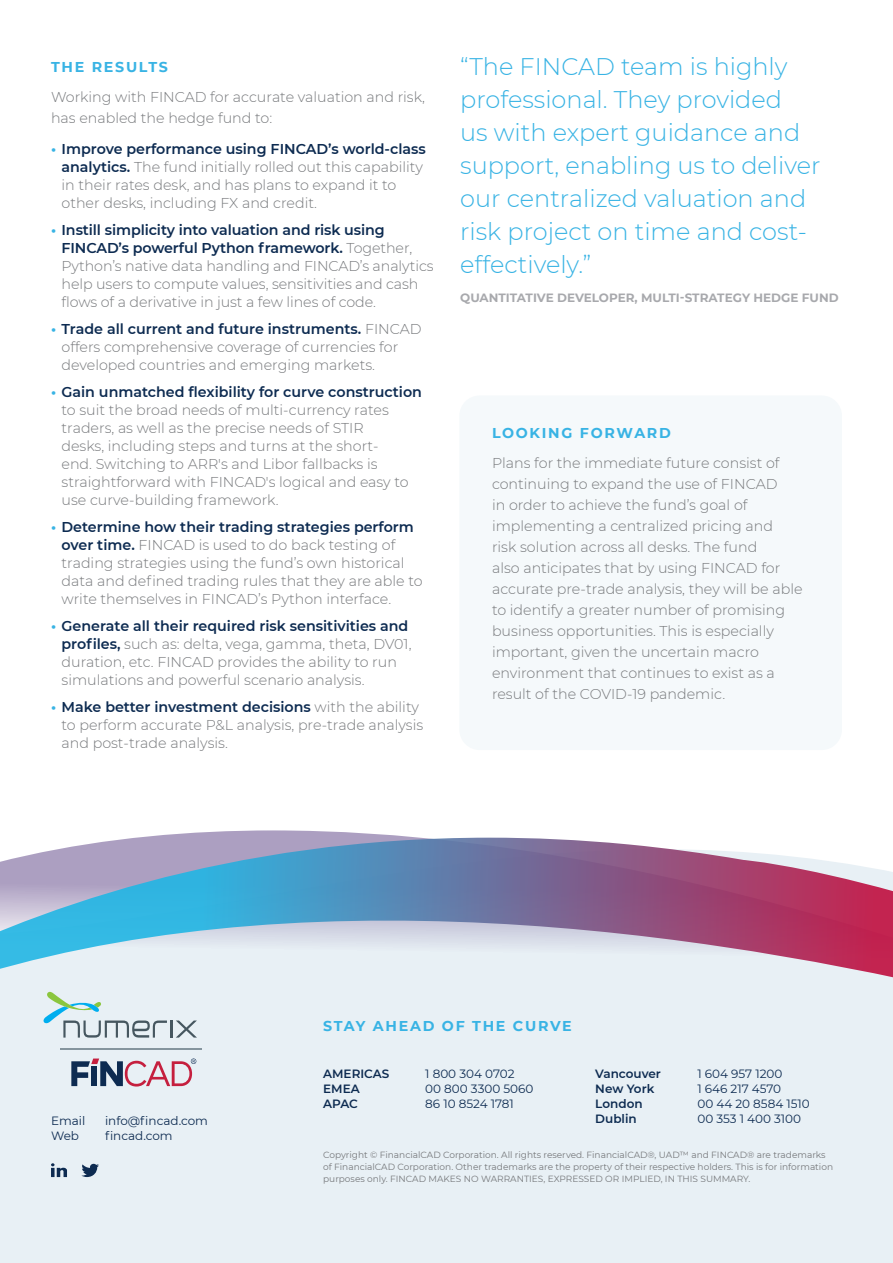
<style>
.page{position:relative;width:893px;height:1263px;background:#fff}
.page>*{position:absolute;margin:0;border:0;box-sizing:border-box;transform-origin:0 0}
.t1{font:300 24px/33px "Montserrat";color:#38b3e4}
.Body_Copy_-_Two_Colu{font:300 14.25px/18px "Montserrat";color:#76787b}
.Heading_2{font:700 14.25px "Montserrat";letter-spacing:.12em;color:#38b3e4}
.Heading_2_No_Span{font:700 14.25px "Montserrat";letter-spacing:.12em;color:#38b3e4}
.Body_Small{font:12px "Montserrat";color:#0d2b51}
.Body_Small-2{font:700 12px "Montserrat";color:#a8a9ad}
.Body_Small-3{font:600 12px "Montserrat";color:#0d2b51}
.t2{font:9px/12px "Montserrat";color:#76787b}
.s1{font-weight:700;color:#38b3e4}
.s2{font-weight:600;color:#0d2b51}
</style>
<div class="page">
<div style="left:0;top:1085px;width:893px;height:178px;background:#e8f0f5"></div>
<svg style="left:81px;top:1164px;width:18px;height:13px"></svg>
<svg style="left:51px;top:1163px;width:16px;height:14px"></svg>
<svg style="left:71px;top:1085px;width:125px;height:1px"></svg>
<svg style="left:0;top:830px;width:893px;height:255px;background:#bfc2d5"></svg>
<div style="left:459px;top:395px;width:383px;height:355px;background:#f5f9fb;border-radius:20px"></div>
<p class="Heading_2" style="left:51px;top:56px;width:118px">THE RESULTS</p>
<p class="Body_Copy_-_Two_Colu" style="left:51px;top:86px;width:376px;line-height:21px">Working with FINCAD for accurate valuation and risk, has enabled the hedge fund to:</p>
<p class="Body_Copy_-_Two_Colu" style="left:62px;top:140px;width:366px;text-indent:-10px"><span class="s1">•</span> <span class="s2">Improve performance using FINCAD’s world-class analytics.</span> The fund initially rolled out this capability in their rates desk, and has plans to expand it to other desks, including FX and credit.</p>
<p class="Body_Copy_-_Two_Colu" style="left:62px;top:221px;width:374px;text-indent:-10px"><span class="s1">•</span> <span class="s2">Instill simplicity into valuation and risk using FINCAD’s powerful Python framework.</span> Together, Python’s native data handling and FINCAD’s analytics help users to compute values, sensitivities and cash flows of a derivative in just a few lines of code.</p>
<p class="Body_Copy_-_Two_Colu" style="left:62px;top:320px;width:361px;text-indent:-10px"><span class="s1">•</span> <span class="s2">Trade all current and future instruments.</span> FINCAD offers comprehensive coverage of currencies for developed countries and emerging markets.</p>
<p class="Body_Copy_-_Two_Colu" style="left:62px;top:383px;width:362px;text-indent:-11px"><span class="s1">•</span> <span class="s2">Gain unmatched flexibility for curve construction </span>to suit the broad needs of multi-currency rates traders, as well as the precise needs of STIR<br>desks, including steps and turns at the short-<br>end. Switching to ARR's and Libor fallbacks is straightforward with FINCAD's logical and easy to use curve-building framework.</p>
<p class="Body_Copy_-_Two_Colu" style="left:62px;top:518px;width:363px;text-indent:-10px"><span class="s1">•</span> <span class="s2">Determine how their trading strategies perform over time.</span> FINCAD is used to do back testing of trading strategies using the fund’s own historical data and defined trading rules that they are able to write themselves in FINCAD’s Python interface.</p>
<p class="Body_Copy_-_Two_Colu" style="left:62px;top:617px;width:351px;text-indent:-10px"><span class="s1">•</span> <span class="s2">Generate all their required risk sensitivities and profiles,</span> such as: delta, vega, gamma, theta, DV01, duration, etc. FINCAD provides the ability to run simulations and powerful scenario analysis.</p>
<p class="Body_Copy_-_Two_Colu" style="left:62px;top:698px;width:363px;text-indent:-10px"><span class="s1">•</span> <span class="s2">Make better investment decisions</span> with the ability to perform accurate P&amp;L analysis, pre-trade analysis and post-trade analysis.</p>
<p class="t1" style="left:460px;top:50px;width:362px">“The FINCAD team is highly professional. They provided<br>us with expert guidance and support, enabling us to deliver our centralized valuation and risk project on time and cost&shy;effectively.”</p>
<p class="Body_Small-2" style="left:460px;top:289px;width:380px">QUANTITATIVE DEVELOPER, MULTI-STRATEGY HEDGE FUND</p>
<p class="Heading_2_No_Span" style="left:492px;top:423px;width:180px">LOOKING FORWARD</p>
<p class="Body_Copy_-_Two_Colu" style="left:492px;top:452px;width:312px;line-height:21px">Plans for the immediate future consist of continuing to expand the use of FINCAD<br>in order to achieve the fund’s goal of implementing a centralized pricing and<br>risk solution across all desks. The fund<br>also anticipates that by using FINCAD for accurate pre-trade analysis, they will be able to identify a greater number of promising business opportunities. This is especially important, given the uncertain macro environment that continues to exist as a result of the COVID-19 pandemic.</p>
<p class="Body_Small" style="left:51px;top:1113px;width:36px">Email</p>
<p class="Body_Small" style="left:105px;top:1113px;width:104px">info@fincad.com</p>
<p class="Body_Small" style="left:51px;top:1128px;width:30px">Web</p>
<p class="Body_Small" style="left:105px;top:1128px;width:69px">fincad.com</p>
<p class="Heading_2" style="left:323px;top:1016px;width:250px">STAY AHEAD OF THE CURVE</p>
<p class="Body_Small-3" style="left:323px;top:1066px;width:68px">AMERICAS</p>
<p class="Body_Small" style="left:425px;top:1066px;width:91px">1 800 304 0702</p>
<p class="Body_Small-3" style="left:323px;top:1081px;width:38px">EMEA</p>
<p class="Body_Small" style="left:425px;top:1081px;width:110px">00 800 3300 5060</p>
<p class="Body_Small-3" style="left:323px;top:1096px;width:36px">APAC</p>
<p class="Body_Small" style="left:425px;top:1096px;width:90px">86 10 8524 1781</p>
<p class="Body_Small-3" style="left:595px;top:1066px;width:67px">Vancouver</p>
<p class="Body_Small" style="left:697px;top:1066px;width:86px">1 604 957 1200</p>
<p class="Body_Small-3" style="left:595px;top:1081px;width:60px">New York</p>
<p class="Body_Small" style="left:697px;top:1081px;width:85px">1 646 217 4570</p>
<p class="Body_Small-3" style="left:595px;top:1096px;width:49px">London</p>
<p class="Body_Small" style="left:697px;top:1096px;width:114px">00 44 20 8584 1510</p>
<p class="Body_Small-3" style="left:595px;top:1111px;width:43px">Dublin</p>
<p class="Body_Small" style="left:697px;top:1111px;width:105px">00 353 1 400 3100</p>
<p class="t2" style="left:323px;top:1149px;width:511px">Copyright © FinancialCAD Corporation. All rights reserved. FinancialCAD®, UAD™ and FINCAD® are trademarks of FinancialCAD Corporation. Other trademarks are the property of their respective holders. This is for information purposes only. FINCAD MAKES NO WARRANTIES, EXPRESSED OR IMPLIED, IN THIS SUMMARY.</p>
</div>
